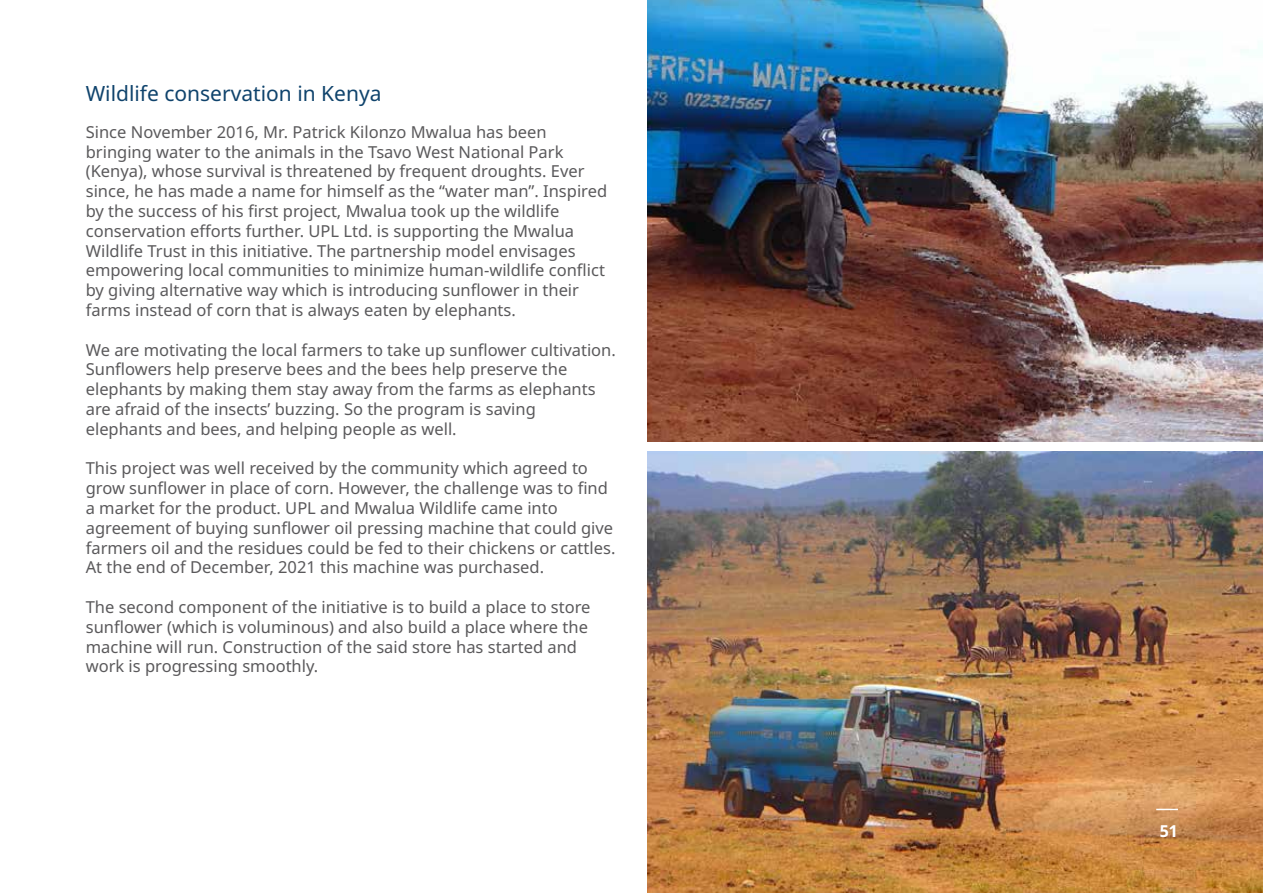
<style>
.page{position:relative;width:1263px;height:893px;background:#fff}
.page>*{position:absolute;margin:0;border:0;box-sizing:border-box;transform-origin:0 0}
.t1{font:21px "Noto Sans";color:#0f436c}
.t2{font:16.5px/19.8px "Noto Sans";color:#5a595b}
.t3{font:700 16.5px "Noto Sans";color:#fff}
</style>
<div class="page">
<img style="left:647px;top:452px;width:616px;height:441px">
<img style="left:647px;top:0;width:616px;height:441px">
<svg style="left:1156px;top:809px;width:22px;height:1px"></svg>
<p class="t1" style="left:86px;top:79px;width:297px">Wildlife conservation in Kenya</p>
<p class="t2" style="left:86px;top:122px;width:523px">Since November 2016, Mr. Patrick Kilonzo Mwalua has been bringing water to the animals in the Tsavo West National Park (Kenya), whose survival is threatened by frequent droughts. Ever since, he has made a name for himself as the “water man”. Inspired by the success of his first project, Mwalua took up the wildlife conservation efforts further. UPL Ltd. is supporting the Mwalua Wildlife Trust in this initiative. The partnership model envisages empowering local communities to minimize human-wildlife conflict by giving alternative way which is introducing sunflower in their farms instead of corn that is always eaten by elephants.</p>
<p class="t2" style="left:86px;top:340px;width:532px">We are motivating the local farmers to take up sunflower cultivation.<br>Sunflowers help preserve bees and the bees help preserve the elephants by making them stay away from the farms as elephants are afraid of the insects’ buzzing. So the program is saving elephants and bees, and helping people as well.</p>
<p class="t2" style="left:86px;top:459px;width:531px">This project was well received by the community which agreed to grow sunflower in place of corn. However, the challenge was to find a market for the product. UPL and Mwalua Wildlife came into agreement of buying sunflower oil pressing machine that could give farmers oil and the residues could be fed to their chickens or cattles.<br>At the end of December, 2021 this machine was purchased.</p>
<p class="t2" style="left:86px;top:598px;width:506px">The second component of the initiative is to build a place to store sunflower (which is voluminous) and also build a place where the machine will run. Construction of the said store has started and work is progressing smoothly.</p>
<p class="t3" style="left:1160px;top:819px;width:20px">51</p>
</div>
